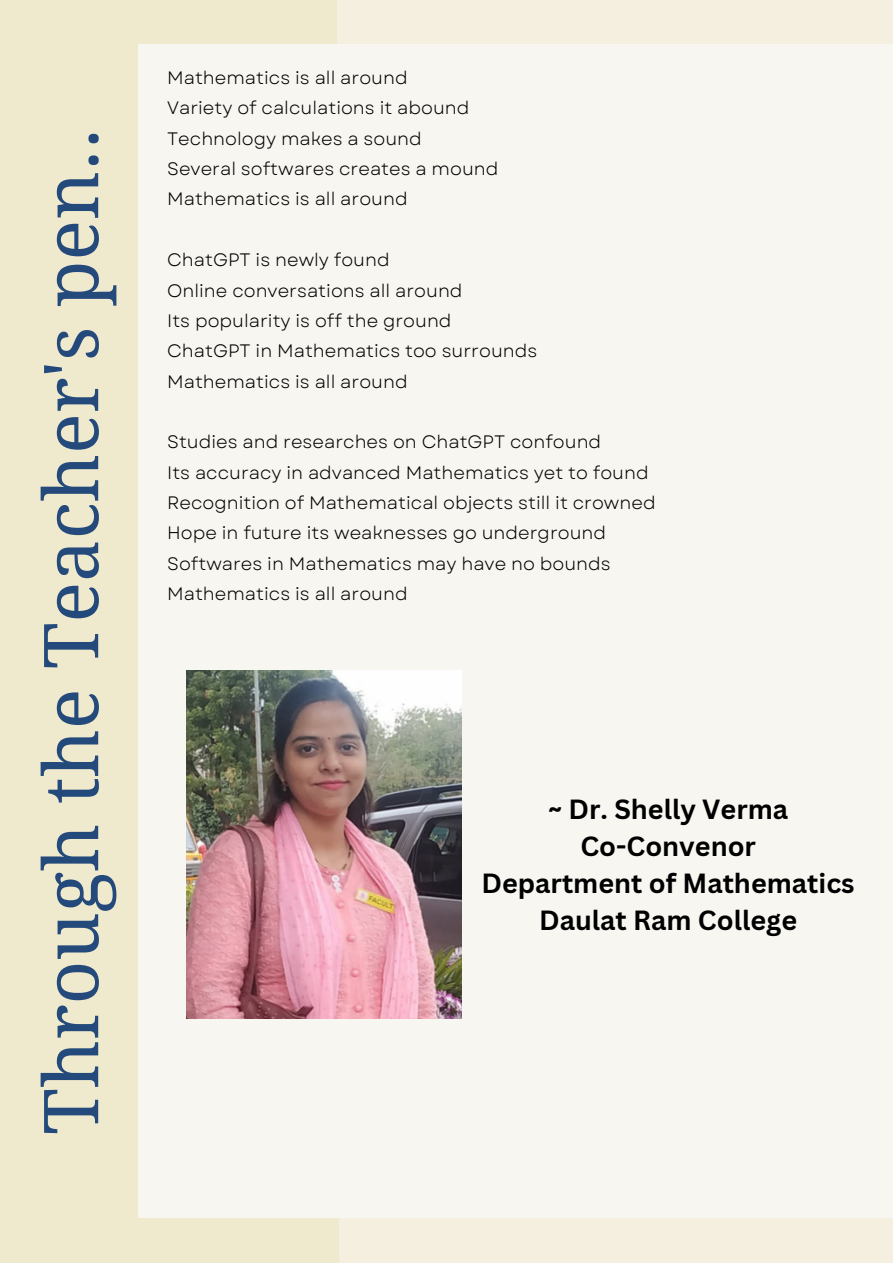
<style>
.page{position:relative;width:893px;height:1264px;background:#fff}
.page>*{position:absolute;margin:0;border:0;box-sizing:border-box;transform-origin:0 0}
.t1{font:75.75px "Droid Serif";color:#244a7c}
.t2{font:700 27px "Canva Sans";color:#000}
.t3{font:18px "Garet";color:#000}
</style>
<div class="page">
<div style="left:0;top:0;width:892px;height:1262px;background:#f4efdf"></div>
<div style="left:0;top:0;width:339px;height:1262px;background:#efe9ce"></div>
<div style="left:138px;top:45px;width:754px;height:1172px;background:#f7f6f1"></div>
<img style="left:187px;top:670px;width:274px;height:348px">
<p class="t1" style="left:28px;top:1134px;width:1008px;rotate:-90deg">Through the Teacher's pen..</p>
<p class="t3" style="left:167px;top:65px;width:242px">Mathematics is all around</p>
<p class="t3" style="left:167px;top:95px;width:304px">Variety of calculations it abound</p>
<p class="t3" style="left:167px;top:125px;width:256px">Technology makes a sound</p>
<p class="t3" style="left:167px;top:156px;width:333px">Several softwares creates a mound</p>
<p class="t3" style="left:167px;top:186px;width:242px">Mathematics is all around</p>
<p class="t3" style="left:167px;top:247px;width:224px">ChatGPT is newly found</p>
<p class="t3" style="left:167px;top:277px;width:297px">Online conversations all around</p>
<p class="t3" style="left:167px;top:307px;width:286px">Its popularity is off the ground</p>
<p class="t3" style="left:167px;top:338px;width:371px">ChatGPT in Mathematics too surrounds</p>
<p class="t3" style="left:167px;top:368px;width:242px">Mathematics is all around</p>
<p class="t3" style="left:167px;top:429px;width:435px">Studies and researches on ChatGPT confound</p>
<p class="t3" style="left:167px;top:459px;width:483px">Its accuracy in advanced Mathematics yet to found</p>
<p class="t3" style="left:167px;top:490px;width:490px">Recognition of Mathematical objects still it crowned</p>
<p class="t3" style="left:167px;top:520px;width:440px">Hope in future its weaknesses go underground</p>
<p class="t3" style="left:167px;top:550px;width:445px">Softwares in Mathematics may have no bounds</p>
<p class="t3" style="left:167px;top:581px;width:242px">Mathematics is all around</p>
<p class="t2" style="left:548px;top:790px;width:241px">~ Dr. Shelly Verma</p>
<p class="t2" style="left:580px;top:827px;width:177px">Co-Convenor</p>
<p class="t2" style="left:481px;top:864px;width:374px">Department of Mathematics</p>
<p class="t2" style="left:539px;top:901px;width:259px">Daulat Ram College</p>
</div>
